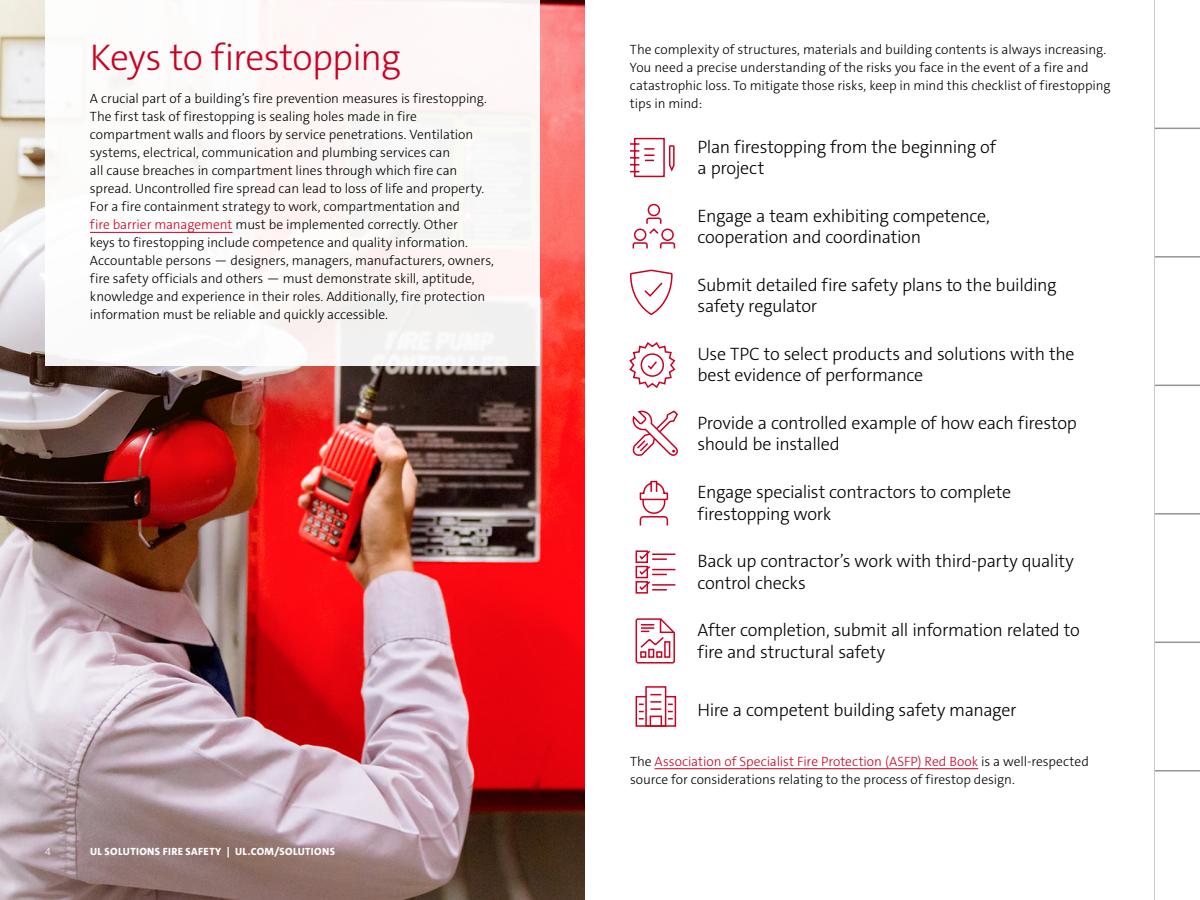
<style>
.page{position:relative;width:1200px;height:900px;background:#fff}
.page>*{position:absolute;margin:0;border:0;box-sizing:border-box;transform-origin:0 0}
.t1{font:300 37.5px "The Sans C5";letter-spacing:-.02em;color:#ca0123}
.t2{font:300 18px/21.6px "The Sans C5";letter-spacing:-.015em;color:#000}
.t3{font:300 13.5px/18px "The Sans C5";letter-spacing:-.005em;color:#000}
.t4{font:800 10.5px "The Sans C5";letter-spacing:.04em;color:#fff}
.t5{font:300 10.5px "The Sans C5";color:#fff}
.s1{color:#ca0123}
</style>
<div class="page">
<img style="left:0;top:0;width:585px;height:900px">
<hr style="left:1155px;top:128px;width:45px;height:1px;background:#939598">
<hr style="left:1155px;top:256px;width:45px;height:2px;background:#939598">
<hr style="left:1155px;top:385px;width:45px;height:1px;background:#939598">
<hr style="left:1155px;top:513px;width:45px;height:2px;background:#939598">
<hr style="left:1155px;top:642px;width:45px;height:1px;background:#939598">
<hr style="left:1155px;top:770px;width:45px;height:2px;background:#939598">
<hr style="left:655px;top:768px;width:323px;height:1px;background:#ca0123">
<div style="left:45px;top:0;width:495px;height:365px;background:#fcf8f8"></div>
<svg style="left:630px;top:137px;width:45px;height:41px"></svg>
<svg style="left:632px;top:203px;width:44px;height:46px"></svg>
<svg style="left:630px;top:269px;width:43px;height:46px"></svg>
<svg style="left:629px;top:342px;width:47px;height:46px"></svg>
<svg style="left:632px;top:410px;width:46px;height:46px"></svg>
<svg style="left:639px;top:480px;width:30px;height:46px"></svg>
<svg style="left:635px;top:550px;width:40px;height:44px"></svg>
<svg style="left:635px;top:618px;width:40px;height:46px"></svg>
<div style="left:645px;top:686px;width:21px;height:41px;border:2px solid #ca0123"></div>
<svg style="left:635px;top:693px;width:42px;height:34px"></svg>
<h1 class="t1" style="left:90px;top:34px;width:313px">Keys to firestopping</h1>
<p class="t3" style="left:90px;top:90px;width:406px">A crucial part of a building’s fire prevention measures is firestopping.<br>The first task of firestopping is sealing holes made in fire compartment walls and floors by service penetrations. Ventilation systems, electrical, communication and plumbing services can<br>all cause breaches in compartment lines through which fire can spread. Uncontrolled fire spread can lead to loss of life and property.<br>For a fire containment strategy to work, compartmentation and<br><span class="s1">fire barrier management</span> must be implemented correctly. Other<br>keys to firestopping include competence and quality information.<br>Accountable persons — designers, managers, manufacturers, owners, fire safety officials and others — must demonstrate skill, aptitude, knowledge and experience in their roles. Additionally, fire protection information must be reliable and quickly accessible.</p>
<p class="t5" style="left:45px;top:845px;width:7px">4</p>
<p class="t4" style="left:90px;top:845px;width:247px">UL SOLUTIONS FIRE SAFETY | UL.COM/SOLUTIONS</p>
<p class="t3" style="left:630px;top:41px;width:482px">The complexity of structures, materials and building contents is always increasing.<br>You need a precise understanding of the risks you face in the event of a fire and catastrophic loss. To mitigate those risks, keep in mind this checklist of firestopping tips in mind:</p>
<h2 class="t2" style="left:698px;top:136px;width:300px">Plan firestopping from the beginning of a project</h2>
<h2 class="t2" style="left:698px;top:205px;width:294px">Engage a team exhibiting competence, cooperation and coordination</h2>
<h2 class="t2" style="left:698px;top:274px;width:361px">Submit detailed fire safety plans to the building safety regulator</h2>
<h2 class="t2" style="left:698px;top:343px;width:379px">Use TPC to select products and solutions with the best evidence of performance</h2>
<h2 class="t2" style="left:698px;top:412px;width:381px">Provide a controlled example of how each firestop should be installed</h2>
<h2 class="t2" style="left:698px;top:482px;width:315px">Engage specialist contractors to complete firestopping work</h2>
<h2 class="t2" style="left:698px;top:551px;width:378px">Back up contractor’s work with third-party quality control checks</h2>
<h2 class="t2" style="left:698px;top:620px;width:384px">After completion, submit all information related to fire and structural safety</h2>
<h2 class="t2" style="left:698px;top:699px;width:320px">Hire a competent building safety manager</h2>
<p class="t3" style="left:630px;top:752px;width:460px">The <span class="s1">Association of Specialist Fire Protection (ASFP) Red Book</span> is a well-respected source for considerations relating to the process of firestop design.</p>
</div>
